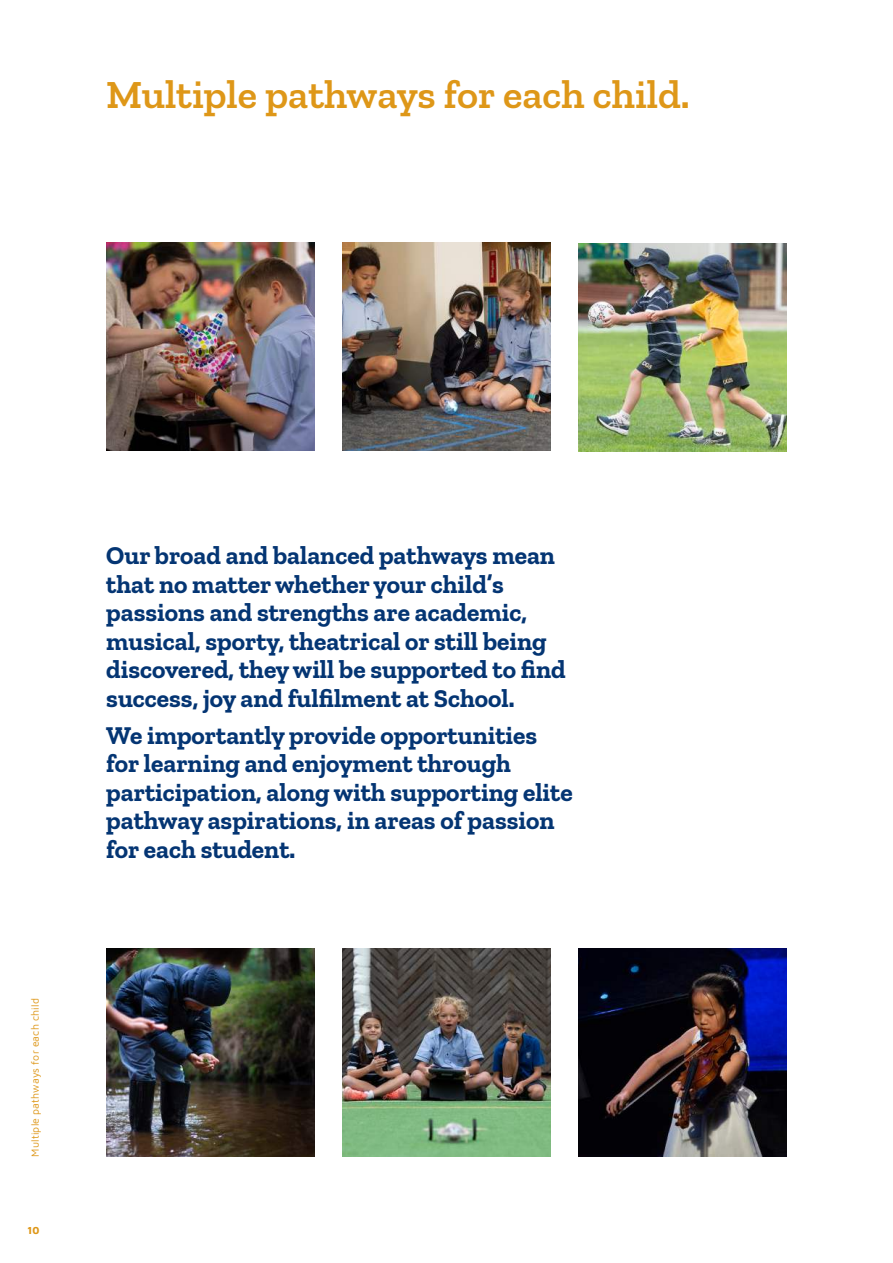
<style>
.page{position:relative;width:893px;height:1263px;background:#fff}
.page>*{position:absolute;margin:0;border:0;box-sizing:border-box;transform-origin:0 0}
.t1{font:600 40.5px "Zilla Slab";color:#de9718}
.t2{font:700 25.5px/28.5px "Zilla Slab";color:#043573}
.t3{font:10.5px "Maven Pro";letter-spacing:.015em;color:#de9718}
.t4{font:700 10.5px "Maven Pro";color:#de9718}
</style>
<div class="page">
<img style="left:106px;top:242px;width:209px;height:209px">
<img style="left:106px;top:948px;width:209px;height:209px">
<img style="left:342px;top:242px;width:209px;height:209px">
<img style="left:578px;top:948px;width:209px;height:209px">
<img style="left:342px;top:948px;width:209px;height:209px">
<img style="left:578px;top:243px;width:209px;height:208px">
<h1 class="t1" style="left:106px;top:80px;width:585px">Multiple pathways for each child.</h1>
<p class="t3" style="left:28px;top:1157px;width:160px;rotate:-90deg">Multiple pathways for each child</p>
<p class="t4" style="left:28px;top:1224px;width:13px">10</p>
<p class="t2" style="left:106px;top:544px;width:461px">Our broad and balanced pathways mean that no matter whether your child’s passions and strengths are academic, musical, sporty, theatrical or still being discovered, they will be supported to 昀椀nd success, joy and ful昀椀lment at School.</p>
<p class="t2" style="left:106px;top:723px;width:468px">We importantly provide opportunities for learning and enjoyment through participation, along with supporting elite pathway aspirations, in areas of passion for each student.</p>
</div>
